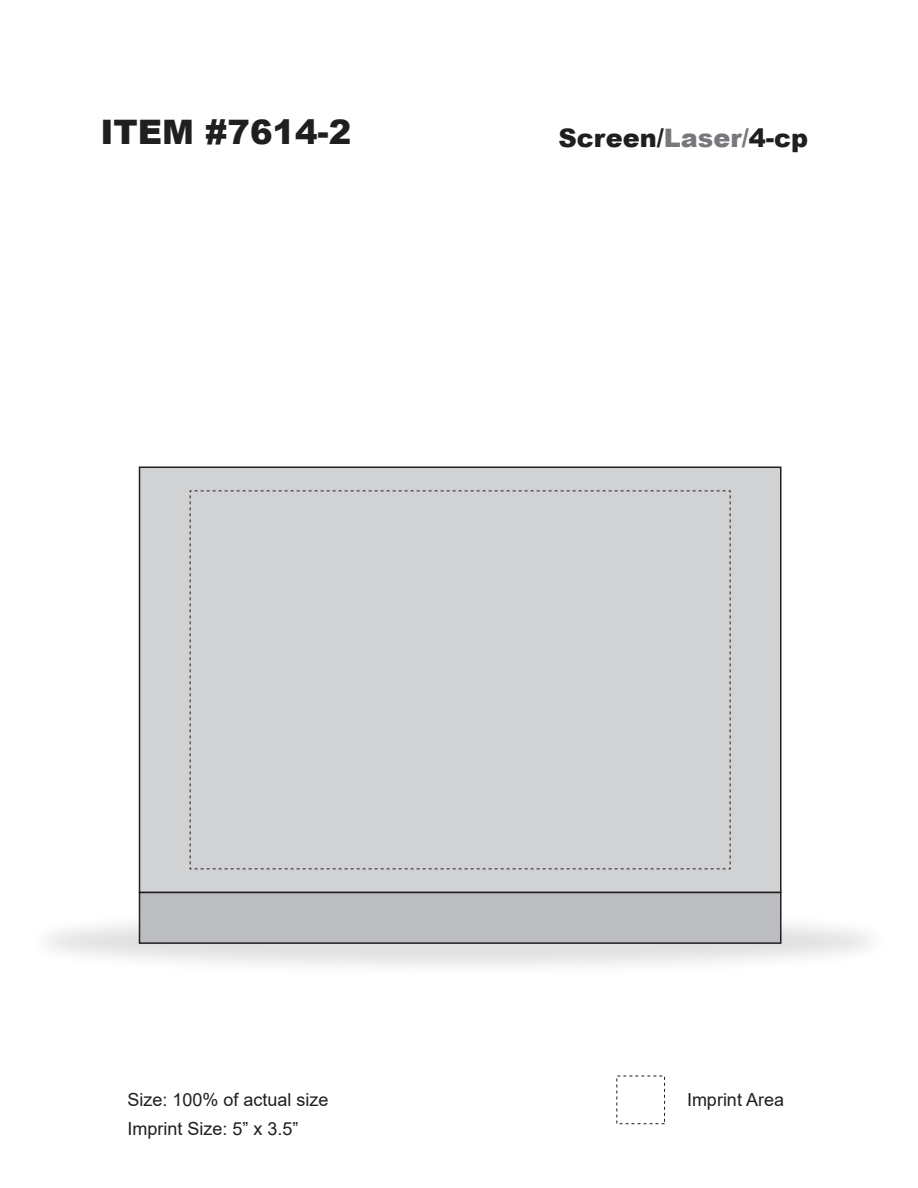
<style>
.page{position:relative;width:918px;height:1188px;background:#fff}
.page>*{position:absolute;margin:0;border:0;box-sizing:border-box;transform-origin:0 0}
.t1{font:900 33.75px "Arial";color:#211e1e}
.t2{font:900 25.5px "Arial";color:#211e1e}
.t3{font:18px/29px "Arial";color:#211e1e}
.s1{color:#77787c}
</style>
<div class="page">
<div style="left:139px;top:466px;width:643px;height:427px;background:#d1d2d4;border:2px solid #231f20"></div>
<div style="left:139px;top:892px;width:643px;height:52px;background:#bcbdc0;border:2px solid #231f20"></div>
<svg style="left:190px;top:491px;width:541px;height:379px"></svg>
<h1 class="t1" style="left:100px;top:108px;width:253px">ITEM #7614-2</h1>
<h2 class="t2" style="left:559px;top:119px;width:251px">Screen/<span class="s1">Laser/</span>4-cp</h2>
<p class="t3" style="left:127px;top:1085px;width:203px">Size: 100% of actual size<br>Imprint Size: 5” x 3.5”</p>
<p class="t3" style="left:687px;top:1085px;width:99px">Imprint Area</p>
</div>
